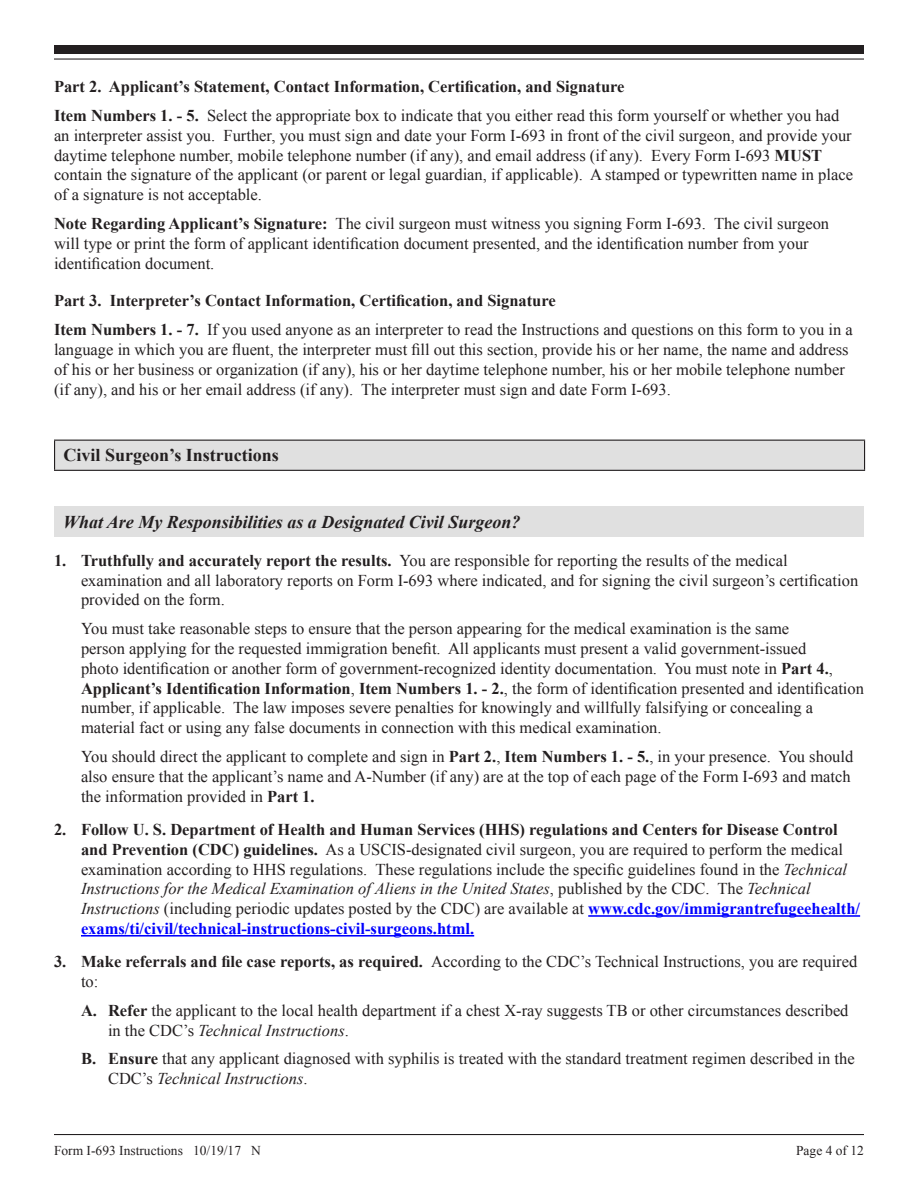
<style>
.page{position:relative;width:918px;height:1188px;background:#fff}
.page>*{position:absolute;margin:0;border:0;box-sizing:border-box;transform-origin:0 0}
.Sub_Heading_1{font:italic 700 18px "Times New Roman";color:#231f20}
.Section_Heading{font:700 18px "Times New Roman";color:#231f20}
.Body_Indent_1{font:16.5px/19.8px "Times New Roman";color:#231f20}
.Body_Lead-in{font:16.5px/19.8px "Times New Roman";color:#231f20}
.Body_1{font:16.5px/19.8px "Times New Roman";color:#231f20}
.Sub_Heading_2{font:700 16.5px "Times New Roman";color:#231f20}
.t1{font:13.5px "Times New Roman";color:#231f20}
.s1{font-weight:700}
.s2{font-style:italic}
.s3{font-weight:700;color:#00f}
</style>
<div class="page">
<hr style="left:54px;top:1134px;width:810px;height:1px;background:#231f20">
<div style="left:54px;top:45px;width:810px;height:9px;background:#231f20"></div>
<hr style="left:54px;top:58px;width:810px;height:2px;background:#231f20">
<hr style="left:588px;top:915px;width:272px;height:2px;background:#00f">
<hr style="left:81px;top:935px;width:393px;height:2px;background:#00f">
<div style="left:55px;top:440px;width:810px;height:30px;background:#e0e0e0"></div>
<hr style="left:54px;top:440px;width:811px;height:1px;background:#231f20">
<svg style="left:54px;top:441px;width:1px;height:29px"></svg>
<svg style="left:864px;top:441px;width:1px;height:29px"></svg>
<hr style="left:54px;top:470px;width:811px;height:1px;background:#231f20">
<div style="left:54px;top:507px;width:810px;height:30px;background:#e0e0e0"></div>
<p class="Sub_Heading_2" style="left:54px;top:75px;width:572px">Part 2. Applicant’s Statement, Contact Information, Certification, and Signature</p>
<p class="Body_Lead-in" style="left:54px;top:105px;width:801px"><span class="s1">Item Numbers 1. - 5.</span> Select the appropriate box to indicate that you either read this form yourself or whether you had an interpreter assist you. Further, you must sign and date your Form I-693 in front of the civil surgeon, and provide your daytime telephone number, mobile telephone number (if any), and email address (if any). Every Form I-693 <span class="s1">MUST </span>contain the signature of the applicant (or parent or legal guardian, if applicable). A stamped or typewritten name in place of a signature is not acceptable.</p>
<p class="Body_1" style="left:54px;top:213px;width:777px"><span class="s1">Note Regarding Applicant’s Signature:</span> The civil surgeon must witness you signing Form I-693. The civil surgeon will type or print the form of applicant identification document presented, and the identification number from your identification document.</p>
<p class="Sub_Heading_2" style="left:54px;top:289px;width:503px">Part 3. Interpreter’s Contact Information, Certification, and Signature</p>
<p class="Body_Lead-in" style="left:54px;top:319px;width:800px"><span class="s1">Item Numbers 1. - 7.</span> If you used anyone as an interpreter to read the Instructions and questions on this form to you in a language in which you are fluent, the interpreter must fill out this section, provide his or her name, the name and address of his or her business or organization (if any), his or her daytime telephone number, his or her mobile telephone number (if any), and his or her email address (if any). The interpreter must sign and date Form I-693.</p>
<h1 class="Section_Heading" style="left:64px;top:443px;width:217px">Civil Surgeon’s Instructions</h1>
<h2 class="Sub_Heading_1" style="left:63px;top:510px;width:459px">What Are My Responsibilities as a Designated Civil Surgeon?</h2>
<p class="Body_Indent_1" style="left:81px;top:550px;width:779px;text-indent:-27px"><span class="s1">1. Truthfully and accurately report the results.</span> You are responsible for reporting the results of the medical examination and all laboratory reports on Form I-693 where indicated, and for signing the civil surgeon’s certification provided on the form.</p>
<p class="Body_Indent_1" style="left:81px;top:619px;width:785px">You must take reasonable steps to ensure that the person appearing for the medical examination is the same<br>person applying for the requested immigration benefit. All applicants must present a valid government-issued<br>photo identification or another form of government-recognized identity documentation. You must note in <span class="s1">Part 4.</span>, <span class="s1">Applicant’s Identification Information</span>, <span class="s1">Item Numbers 1. - 2.</span>, the form of identification presented and identification number, if applicable. The law imposes severe penalties for knowingly and willfully falsifying or concealing a material fact or using any false documents in connection with this medical examination.</p>
<p class="Body_Indent_1" style="left:81px;top:746px;width:774px">You should direct the applicant to complete and sign in <span class="s1">Part 2.</span>, <span class="s1">Item Numbers 1. - 5.</span>, in your presence. You should also ensure that the applicant’s name and A-Number (if any) are at the top of each page of the Form I-693 and match the information provided in <span class="s1">Part 1.</span></p>
<p class="Body_Indent_1" style="left:81px;top:819px;width:781px;text-indent:-27px"><span class="s1">2. Follow U. S. Department of Health and Human Services (HHS) regulations and Centers for Disease Control and Prevention (CDC) guidelines.</span> As a USCIS-designated civil surgeon, you are required to perform the medical examination according to HHS regulations. These regulations include the specific guidelines found in the <span class="s2">Technical Instructions for the Medical Examination of Aliens in the United States</span>, published by the CDC. The <span class="s2">Technical Instructions</span> (including periodic updates posted by the CDC) are available at <span class="s3">www.cdc.gov/immigrantrefugeehealth/ exams/ti/civil/technical-instructions-civil-surgeons.html.</span></p>
<p class="Body_Indent_1" style="left:81px;top:952px;width:778px;text-indent:-27px"><span class="s1">3. Make referrals and file case reports, as required.</span> According to the CDC’s Technical Instructions, you are required to:</p>
<p class="Body_Indent_1" style="left:108px;top:1000px;width:742px;text-indent:-27px"><span class="s1">A. Refer</span> the applicant to the local health department if a chest X-ray suggests TB or other circumstances described in the CDC’s <span class="s2">Technical Instructions</span>.</p>
<p class="Body_Indent_1" style="left:108px;top:1049px;width:748px;text-indent:-27px"><span class="s1">B. Ensure</span> that any applicant diagnosed with syphilis is treated with the standard treatment regimen described in the<br>CDC’s <span class="s2">Technical Instructions</span>.</p>
<p class="t1" style="left:54px;top:1141px;width:208px">Form I-693 Instructions 10/19/17 N</p>
<p class="t1" style="left:796px;top:1141px;width:69px">Page 4 of 12</p>
</div>
